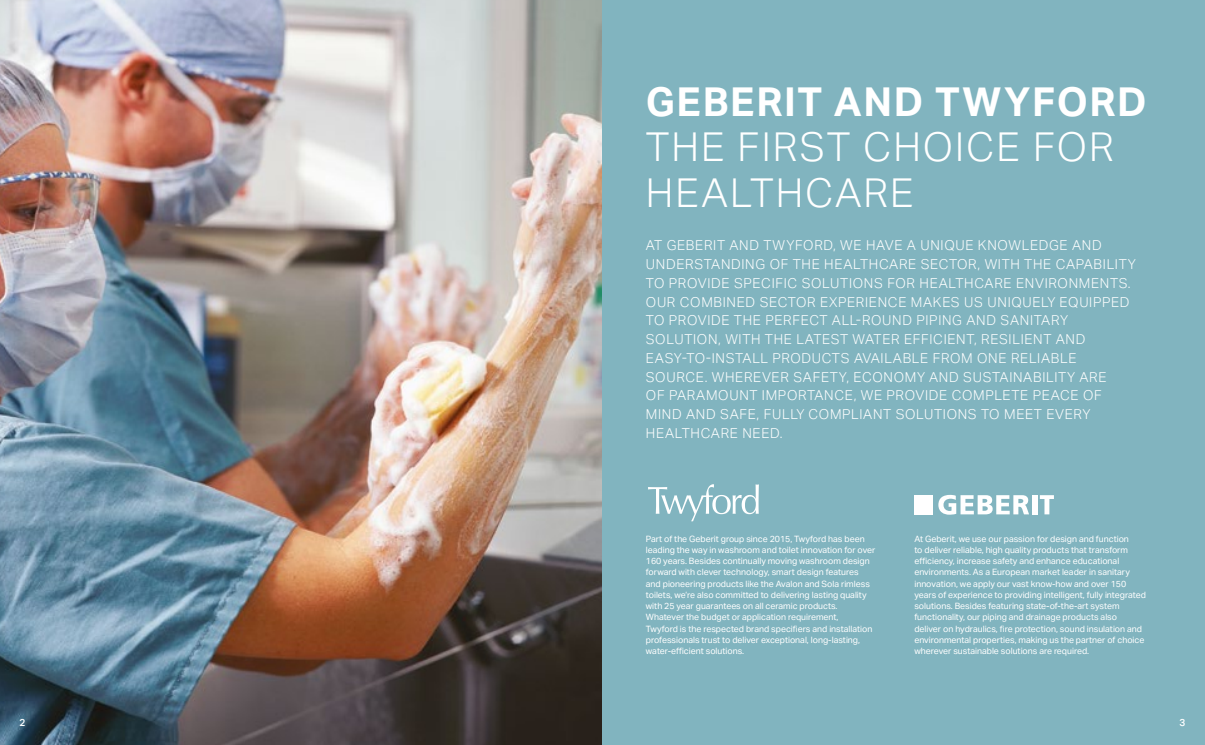
<style>
.page{position:relative;width:1205px;height:745px;background:#fff}
.page>*{position:absolute;margin:0;border:0;box-sizing:border-box;transform-origin:0 0}
.t1{font:300 40px/45px "Aktiv Grotesk Geberit";letter-spacing:.05em;color:#fff}
.t2{font:700 40px "Aktiv Grotesk Geberit";letter-spacing:.04em;color:#fff}
.t3{font:300 13.75px/18.8px "Aktiv Grotesk Geberit";letter-spacing:.05em;color:#fff}
.t4{font:500 10px "Aktiv Grotesk Geberit";color:#fff}
.t5{font:8.75px/11.2px "Aktiv Grotesk Geberit";color:#fff}
</style>
<div class="page">
<img style="left:0;top:0;width:602px;height:744px">
<div style="left:602px;top:0;width:603px;height:744px;background:#81b4bf"></div>
<svg style="left:648px;top:484px;width:111px;height:37px"></svg>
<svg style="left:938px;top:494px;width:91px;height:20px"></svg>
<div style="left:1032px;top:495px;width:5px;height:19px;background:#fff"></div>
<svg style="left:1040px;top:495px;width:14px;height:19px"></svg>
<div style="left:914px;top:495px;width:19px;height:19px;background:#fff"></div>
<h1 class="t2" style="left:646px;top:77px;width:502px">GEBERIT AND TWYFORD</h1>
<h1 class="t1" style="left:646px;top:125px;width:469px">THE FIRST CHOICE FOR<br>HEALTHCARE</h1>
<p class="t3" style="left:646px;top:236px;width:491px">AT GEBERIT AND TWYFORD, WE HAVE A UNIQUE KNOWLEDGE AND UNDERSTANDING OF THE HEALTHCARE SECTOR, WITH THE CAPABILITY TO PROVIDE SPECIFIC SOLUTIONS FOR HEALTHCARE ENVIRONMENTS.<br>OUR COMBINED SECTOR EXPERIENCE MAKES US UNIQUELY EQUIPPED TO PROVIDE THE PERFECT ALL-ROUND PIPING AND SANITARY SOLUTION, WITH THE LATEST WATER EFFICIENT, RESILIENT AND EASY-TO-INSTALL PRODUCTS AVAILABLE FROM ONE RELIABLE SOURCE. WHEREVER SAFETY, ECONOMY AND SUSTAINABILITY ARE<br>OF PARAMOUNT IMPORTANCE, WE PROVIDE COMPLETE PEACE OF MIND AND SAFE, FULLY COMPLIANT SOLUTIONS TO MEET EVERY HEALTHCARE NEED.</p>
<p class="t5" style="left:646px;top:532px;width:231px">Part of the Geberit group since 2015, Twyford has been leading the way in washroom and toilet innovation for over 160 years. Besides continually moving washroom design forward with clever technology, smart design features and pioneering products like the Avalon and Sola rimless toilets, we’re also committed to delivering lasting quality with 25 year guarantees on all ceramic products.<br>Whatever the budget or application requirement,<br>Twyford is the respected brand specifiers and installation professionals trust to deliver exceptional, long-lasting, water-efficient solutions.</p>
<p class="t5" style="left:914px;top:532px;width:233px">At Geberit, we use our passion for design and function<br>to deliver reliable, high quality products that transform efficiency, increase safety and enhance educational environments. As a European market leader in sanitary innovation, we apply our vast know-how and over 150 years of experience to providing intelligent, fully integrated solutions. Besides featuring state-of-the-art system functionality, our piping and drainage products also deliver on hydraulics, fire protection, sound insulation and environmental properties, making us the partner of choice wherever sustainable solutions are required.</p>
<p class="t4" style="left:20px;top:716px;width:7px">2</p>
<p class="t4" style="left:1179px;top:716px;width:7px">3</p>
</div>
